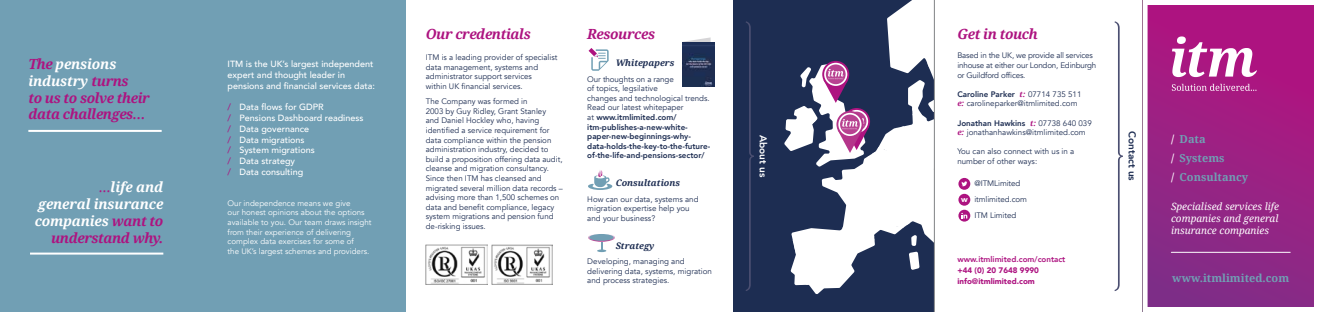
<style>
.page{position:relative;width:1319px;height:312px;background:#fff}
.page>*{position:absolute;margin:0;border:0;box-sizing:border-box;transform-origin:0 0}
.t1{font:italic 700 14px/16.8px "Noto Serif";letter-spacing:-.03em;color:#ad1380}
.t2{font:italic 700 14px/16.8px "Noto Serif";letter-spacing:-.01em;color:#fff;text-align:right}
.t3{font:700 11px/18.9px "Noto Serif";color:#719fb4}
.t4{font:italic 10px/12px "Noto Serif";color:#fff;text-align:justify}
.t5{font:800 10px "Avenir";color:#1d2d52}
.t6{font:800 10px "Avenir";color:#fff}
.t7{font:500 9px/10.8px "Avenir";color:#fff}
.t8{font:italic 700 9px "Noto Serif";color:#1d2d52}
.t9{font:8px/9.6px "Avenir";color:#1d2d52}
.t10{font:800 8px/9.6px "Avenir";color:#1d2d52}
.t11{font:8px/9.6px "Avenir";color:#fff}
.t12{font:8px/9.6px "Avenir";letter-spacing:-.02em;color:#1d2d52}
.t13{font:900 8px/11px "Avenir";color:#ad1380}
.t14{font:800 8px "Avenir";color:#ad1380}
.s1{color:#fff}
.s2{font-weight:400;color:#ad1380}
.s3{color:#ad1380}
.s4{font-weight:400}
.s5{font-weight:800}
.s6{font-family:"Noto Serif";font-weight:700;font-style:italic;color:#ad1380}
.s7{font-weight:900;color:#fff}
</style>
<div class="page">
<div style="left:0;top:0;width:406px;height:312px;background:#719fb4"></div>
<div style="left:733px;top:0;width:409px;height:312px;background:#1d2d52"></div>
<svg style="left:745px;top:21px;width:9px;height:270px"></svg>
<img style="left:426px;top:244px;width:61px;height:40px">
<img style="left:491px;top:244px;width:61px;height:40px">
<div style="left:1142px;top:0;width:176px;height:312px;background:linear-gradient(to bottom,#b50f7f,#882c86)"></div>
<div style="left:1142px;top:0;width:176px;height:312px;border:5px solid #fff"></div>
<hr style="left:1171px;top:252px;width:118px;height:1px;background:#fff">
<svg style="left:784px;top:0;width:472px;height:306px"></svg>
<svg style="left:588px;top:48px;width:20px;height:23px"></svg>
<svg style="left:588px;top:170px;width:24px;height:20px"></svg>
<svg style="left:588px;top:234px;width:27px;height:18px"></svg>
<svg style="left:683px;top:37px;width:27px;height:5px"></svg>
<img style="left:682px;top:42px;width:32px;height:45px">
<hr style="left:30px;top:252px;width:133px;height:2px;background:#fff">
<hr style="left:28px;top:130px;width:134px;height:2px;background:#fff">
<h1 class="t1" style="left:28px;top:55px;width:123px">The <span class="s1">pensions industry</span> turns<br>to us to solve their data challenges…</h1>
<h1 class="t2" style="left:35px;top:178px;width:130px"><span class="s2">…</span>life and<br>general insurance companies <span class="s3">want to understand why.</span></h1>
<p class="t7" style="left:227px;top:58px;width:149px">ITM is the UK’s largest independent expert and thought leader in pensions and financial services data:</p>
<p class="t7" style="left:227px;top:101px;width:137px"><span class="s3">/</span> Data flows for GDPR<br><span class="s3">/</span> Pensions Dashboard readiness <span class="s3">/</span> Data governance<br><span class="s3">/</span> Data migrations<br><span class="s3">/</span> System migrations<br><span class="s3">/</span> Data strategy<br><span class="s3">/</span> Data consulting</p>
<p class="t11" style="left:227px;top:198px;width:145px">Our independence means we give<br>our honest opinions about the options available to you. Our team draws insight from their experience of delivering complex data exercises for some of<br>the UK’s largest schemes and providers.</p>
<h1 class="t1" style="left:425px;top:25px;width:106px">Our credentials</h1>
<p class="t9" style="left:426px;top:53px;width:133px">ITM is a leading provider of specialist data management, systems and administrator support services<br>within UK financial services.</p>
<p class="t9" style="left:426px;top:97px;width:138px">The Company was formed in<br>2003 by Guy Ridley, Grant Stanley<br>and Daniel Hockley who, having identified a service requirement for data compliance within the pension administration industry, decided to build a proposition offering data audit, cleanse and migration consultancy.<br>Since then ITM has cleansed and migrated several million data records – advising more than 1,500 schemes on data and benefit compliance, legacy system migrations and pension fund de-risking issues.</p>
<h1 class="t1" style="left:587px;top:25px;width:69px">Resources</h1>
<p class="t8" style="left:615px;top:57px;width:60px">Whitepapers</p>
<p class="t10" style="left:587px;top:74px;width:124px"><span class="s4">Our thoughts on a range<br>of topics, legsilative<br>changes and technological trends.<br>Read our latest whitepaper<br>at</span> www.itmlimited.com/ itm-publishes-a-new-white&shy;paper-new-beginnings-why&shy;data-holds-the-key-to-the-future&shy;of-the-life-and-pensions-sector/</p>
<p class="t8" style="left:615px;top:177px;width:66px">Consultations</p>
<p class="t9" style="left:587px;top:194px;width:113px">How can our data, systems and migration expertise help you and your business?</p>
<p class="t8" style="left:615px;top:239px;width:40px">Strategy</p>
<p class="t9" style="left:587px;top:256px;width:126px">Developing, managing and delivering data, systems, migration and process strategies.</p>
<p class="t6" style="left:771px;top:135px;width:44px;rotate:90deg">About us</p>
<h1 class="t1" style="left:957px;top:25px;width:82px">Get in touch</h1>
<p class="t12" style="left:957px;top:51px;width:140px">Based in the UK, we provide all services inhouse at either our London, Edinburgh or Guildford offices.</p>
<p class="t9" style="left:957px;top:89px;width:126px"><span class="s5">Caroline Parker</span> <span class="s6">t:</span> 07714 735 511 <span class="s6">e:</span> carolineparker@itmlimited.com</p>
<p class="t9" style="left:957px;top:118px;width:136px"><span class="s5">Jonathan Hawkins</span> <span class="s6">t:</span> 07738 640 039 <span class="s6">e:</span> jonathanhawkins@itmlimited.com</p>
<p class="t9" style="left:957px;top:147px;width:118px">You can also connect with us in a number of other ways:</p>
<p class="t9" style="left:974px;top:178px;width:48px">@ITMLimited</p>
<p class="t9" style="left:960px;top:194px;width:67px"><span class="s7">w</span> itmlimited.com</p>
<p class="t9" style="left:974px;top:210px;width:43px">ITM Limited</p>
<p class="t14" style="left:957px;top:253px;width:109px">www.itmlimited.com/contact</p>
<p class="t13" style="left:957px;top:264px;width:83px">+44 (0) 20 7648 9990 info@itmlimited.com</p>
<p class="t5" style="left:1139px;top:131px;width:51px;rotate:90deg">Contact us</p>
<h2 class="t3" style="left:1170px;top:129px;width:79px"><span class="s1">/</span> Data<br><span class="s1">/</span> Systems<br><span class="s1">/</span> Consultancy</h2>
<p class="t4" style="left:1170px;top:200px;width:109px">Specialised services life companies and general insurance companies</p>
<h2 class="t3" style="left:1172px;top:268px;width:118px">www.itmlimited.com</h2>
</div>
